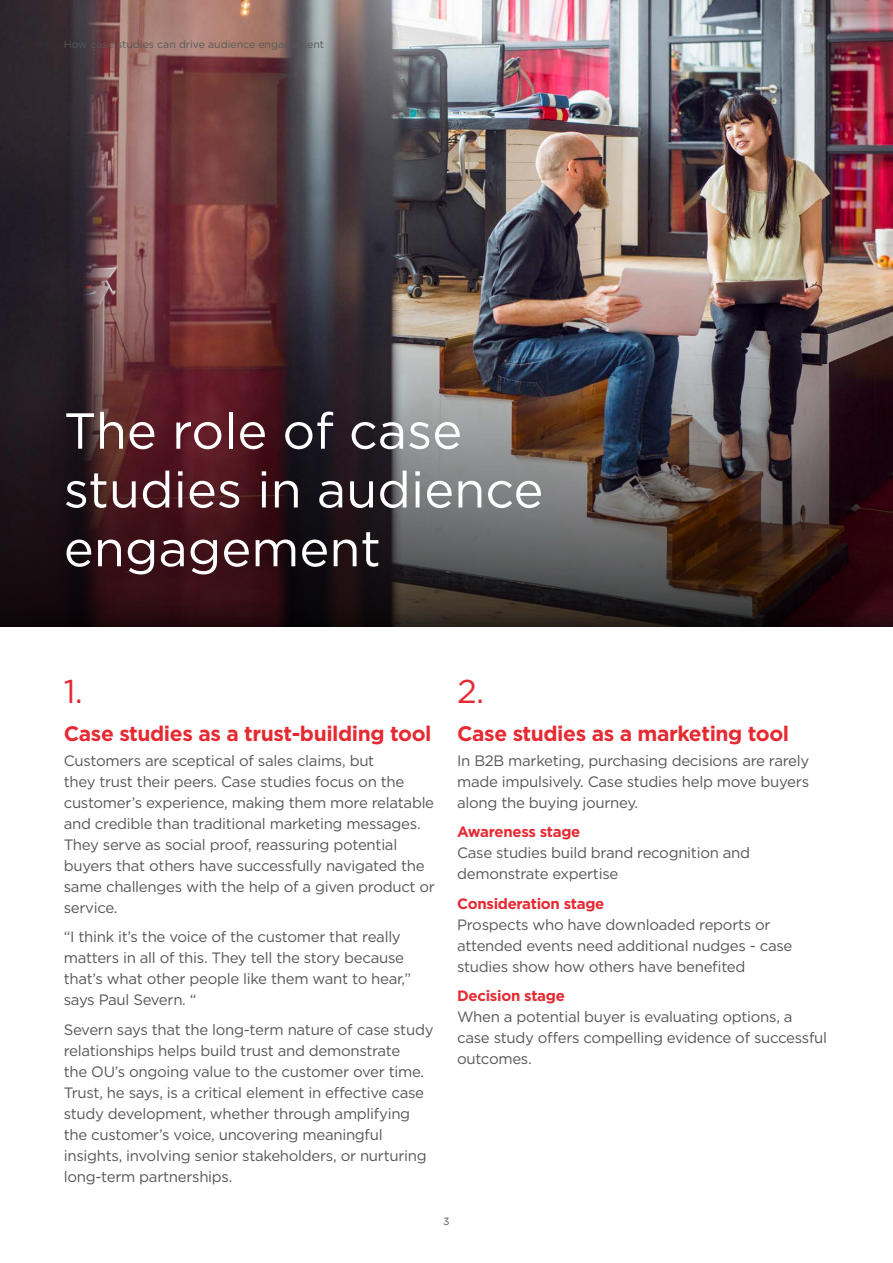
<style>
.page{position:relative;width:893px;height:1263px;background:#fff}
.page>*{position:absolute;margin:0;border:0;box-sizing:border-box;transform-origin:0 0}
.t1{font:50.55px/58.8px "Gotham";color:#fff}
.t2{font:33px "Gotham";color:#e62a32}
.t3{font:700 21px "Gotham";letter-spacing:-.02em;color:#e62a32}
.t4{font:15px/21px "Gotham";letter-spacing:-.02em;color:#575756}
.t5{font:700 15px "Gotham";letter-spacing:-.02em;color:#e62a32}
.t6{font:10.5px "Gotham";color:#575756}
</style>
<div class="page">
<img style="left:0;top:0;width:893px;height:284px">
<img style="left:0;top:284px;width:893px;height:343px">
<p class="t6" style="left:64px;top:37px;width:262px">How case studies can drive audience engagement</p>
<h1 class="t1" style="left:64px;top:400px;width:481px">The role of case studies in audience engagement</h1>
<h2 class="t2" style="left:64px;top:670px;width:21px">1.</h2>
<h3 class="t3" style="left:64px;top:721px;width:369px">Case studies as a trust-building tool</h3>
<p class="t4" style="left:64px;top:750px;width:373px">Customers are sceptical of sales claims, but<br>they trust their peers. Case studies focus on the customer’s experience, making them more relatable and credible than traditional marketing messages.<br>They serve as social proof, reassuring potential buyers that others have successfully navigated the same challenges with the help of a given product or service.</p>
<p class="t4" style="left:64px;top:926px;width:349px">“I think it’s the voice of the customer that really matters in all of this. They tell the story because that’s what other people like them want to hear,” says Paul Severn. “</p>
<p class="t4" style="left:64px;top:1019px;width:371px">Severn says that the long-term nature of case study relationships helps build trust and demonstrate<br>the OU’s ongoing value to the customer over time.<br>Trust, he says, is a critical element in effective case study development, whether through amplifying the customer’s voice, uncovering meaningful insights, involving senior stakeholders, or nurturing long-term partnerships.</p>
<h2 class="t2" style="left:457px;top:670px;width:29px">2.</h2>
<h3 class="t3" style="left:457px;top:721px;width:334px">Case studies as a marketing tool</h3>
<p class="t4" style="left:457px;top:750px;width:354px;text-align:justify">In B2B marketing, purchasing decisions are rarely made impulsively. Case studies help move buyers along the buying journey.</p>
<p class="t5" style="left:457px;top:823px;width:125px">Awareness stage</p>
<p class="t4" style="left:457px;top:842px;width:294px">Case studies build brand recognition and demonstrate expertise</p>
<p class="t5" style="left:457px;top:895px;width:149px">Consideration stage</p>
<p class="t4" style="left:457px;top:914px;width:337px">Prospects who have downloaded reports or attended events need additional nudges - case studies show how others have benefited</p>
<p class="t5" style="left:457px;top:987px;width:109px">Decision stage</p>
<p class="t4" style="left:457px;top:1006px;width:372px">When a potential buyer is evaluating options, a case study offers compelling evidence of successful outcomes.</p>
<p class="t6" style="left:443px;top:1214px;width:8px">3</p>
</div>
